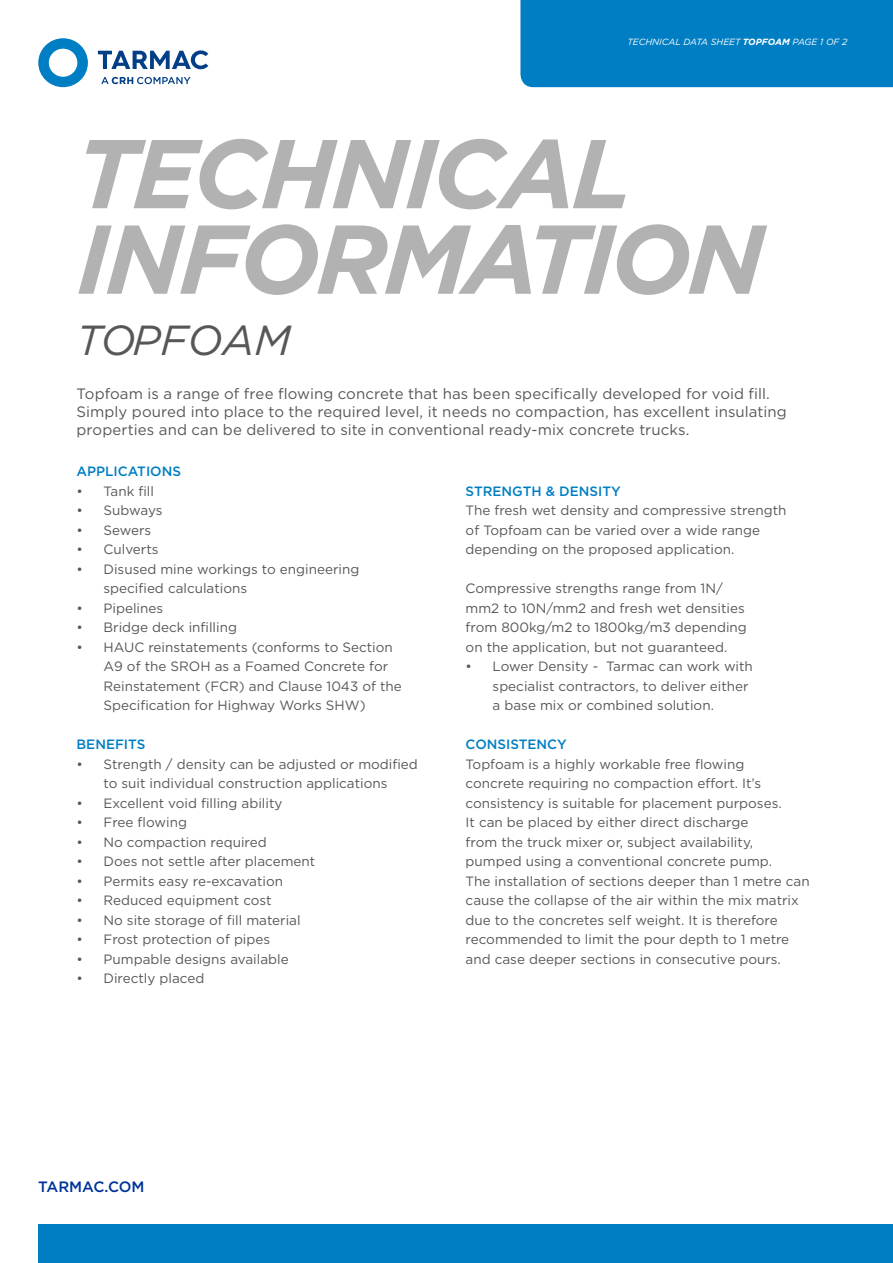
<style>
.page{position:relative;width:893px;height:1263px;background:#fff}
.page>*{position:absolute;margin:0;border:0;box-sizing:border-box;transform-origin:0 0}
.t1{font:italic 700 97.5px/85.5px "Gotham";letter-spacing:-.04em;color:#b3b2b2}
.t2{font:italic 42px "Gotham";letter-spacing:-.01em;color:#575756}
.t3{font:15px/18px "Gotham";letter-spacing:.005em;color:#575756}
.t4{font:500 15px "Gotham";color:#039}
.t5{font:13.5px/19.5px "Gotham";color:#575756}
.t6{font:500 13.5px "Gotham";color:#007ec3}
.t7{font:13.5px "Gotham";letter-spacing:-.02em;color:#575756}
.t8{font:italic 9px "Gotham";color:#fff}
.s1{font-weight:700}
</style>
<div class="page">
<div style="left:38px;top:1225px;width:855px;height:38px;background:#007ec3"></div>
<svg style="left:101px;top:77px;width:90px;height:7px"></svg>
<svg style="left:98px;top:50px;width:110px;height:19px"></svg>
<svg style="left:38px;top:38px;width:50px;height:49px"></svg>
<div style="left:520px;top:0;width:373px;height:87px;background:#007ec3"></div>
<p class="t8" style="left:627px;top:37px;width:222px">TECHNICAL DATA SHEET <span class="s1">TOPFOAM</span> PAGE 1 OF 2</p>
<h1 class="t1" style="left:77px;top:130px;width:689px">TECHNICAL<br>INFORMATION</h1>
<h2 class="t2" style="left:77px;top:313px;width:216px">TOPFOAM</h2>
<p class="t3" style="left:77px;top:385px;width:712px">Topfoam is a range of free flowing concrete that has been specifically developed for void fill.<br>Simply poured into place to the required level, it needs no compaction, has excellent insulating properties and can be delivered to site in conventional ready-mix concrete trucks.</p>
<p class="t6" style="left:77px;top:463px;width:106px">APPLICATIONS</p>
<p class="t5" style="left:77px;top:481px;width:79px">• Tank fill</p>
<p class="t7" style="left:77px;top:502px;width:87px">• Subways</p>
<p class="t5" style="left:77px;top:520px;width:76px">• Sewers</p>
<p class="t5" style="left:77px;top:540px;width:84px">• Culverts</p>
<p class="t5" style="left:104px;top:559px;width:257px;text-indent:-27px">• Disused mine workings to engineering specified calculations</p>
<p class="t5" style="left:77px;top:598px;width:88px">• Pipelines</p>
<p class="t5" style="left:77px;top:618px;width:162px">• Bridge deck infilling</p>
<p class="t5" style="left:104px;top:637px;width:300px;text-indent:-27px">• HAUC reinstatements (conforms to Section A9 of the SROH as a Foamed Concrete for Reinstatement (FCR) and Clause 1043 of the Specification for Highway Works SHW)</p>
<p class="t6" style="left:77px;top:736px;width:70px">BENEFITS</p>
<p class="t5" style="left:77px;top:754px;width:343px;text-align:center">• Strength / density can be adjusted or modified to suit individual construction applications</p>
<p class="t5" style="left:77px;top:793px;width:207px">• Excellent void filling ability</p>
<p class="t5" style="left:77px;top:812px;width:112px">• Free flowing</p>
<p class="t5" style="left:77px;top:832px;width:192px">• No compaction required</p>
<p class="t5" style="left:77px;top:851px;width:240px">• Does not settle after placement</p>
<p class="t5" style="left:77px;top:871px;width:208px">• Permits easy re-excavation</p>
<p class="t5" style="left:77px;top:890px;width:197px">• Reduced equipment cost</p>
<p class="t5" style="left:77px;top:910px;width:226px">• No site storage of fill material</p>
<p class="t5" style="left:77px;top:929px;width:195px">• Frost protection of pipes</p>
<p class="t5" style="left:77px;top:949px;width:214px">• Pumpable designs available</p>
<p class="t5" style="left:77px;top:968px;width:129px">• Directly placed</p>
<p class="t6" style="left:466px;top:482px;width:157px">STRENGTH &amp; DENSITY</p>
<p class="t5" style="left:466px;top:500px;width:322px">The fresh wet density and compressive strength of Topfoam can be varied over a wide range depending on the proposed application.</p>
<p class="t5" style="left:466px;top:578px;width:283px">Compressive strengths range from 1N/ mm2 to 10N/mm2 and fresh wet densities from 800kg/m2 to 1800kg/m3 depending on the application, but not guaranteed.</p>
<p class="t5" style="left:493px;top:656px;width:262px;text-indent:-27px">• Lower Density - Tarmac can work with specialist contractors, to deliver either a base mix or combined solution.</p>
<p class="t6" style="left:466px;top:736px;width:103px">CONSISTENCY</p>
<p class="t5" style="left:466px;top:754px;width:346px">Topfoam is a highly workable free flowing<br>concrete requiring no compaction effort. It’s consistency is suitable for placement purposes.<br>It can be placed by either direct discharge<br>from the truck mixer or, subject availability, pumped using a conventional concrete pump.<br>The installation of sections deeper than 1 metre can cause the collapse of the air within the mix matrix due to the concretes self weight. It is therefore recommended to limit the pour depth to 1 metre and case deeper sections in consecutive pours.</p>
<p class="t4" style="left:38px;top:1177px;width:108px">TARMAC.COM</p>
</div>
